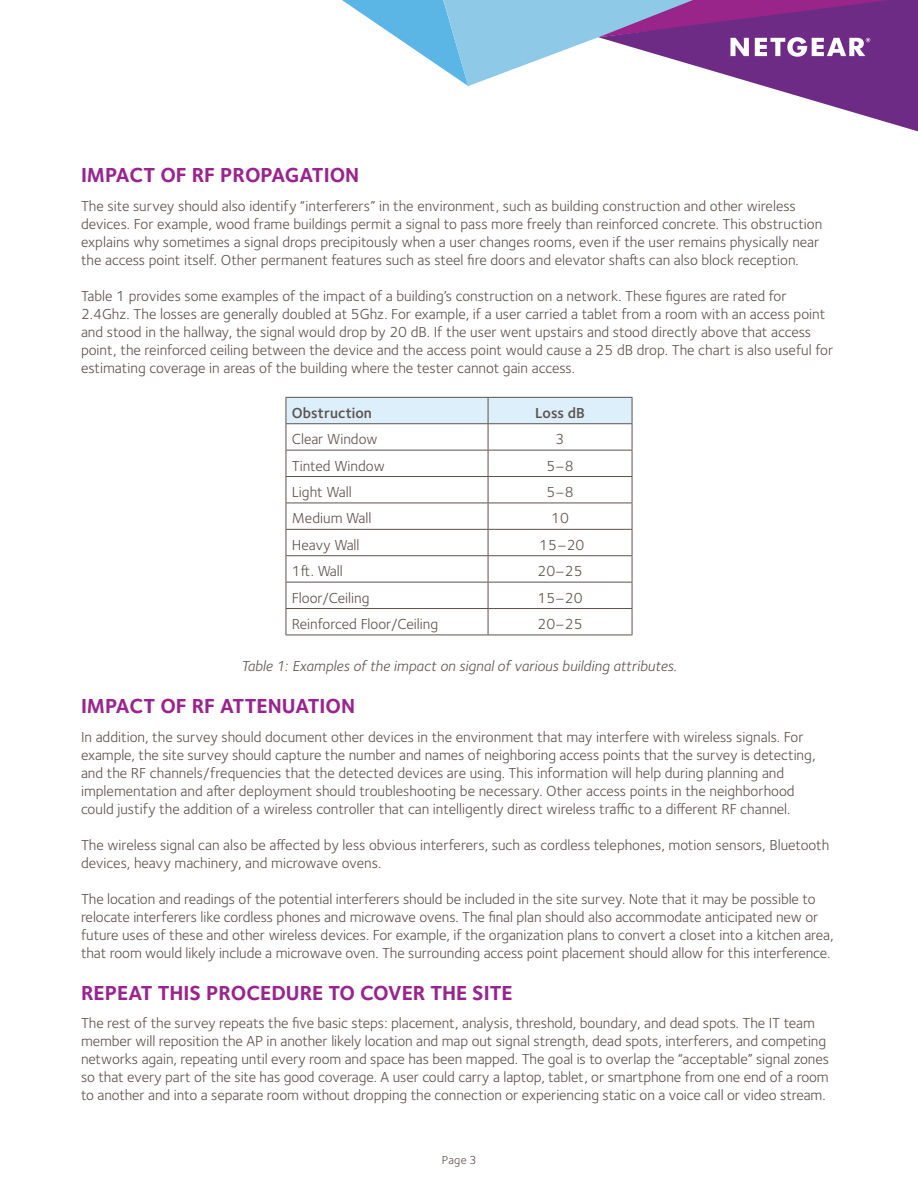
<style>
.page{position:relative;width:918px;height:1188px;background:#fff}
.page>*{position:absolute;margin:0;border:0;box-sizing:border-box;transform-origin:0 0}
.Head{font:700 21px "Foundry Sterling";color:#99248e}
.t1{font:15px/18px "Foundry Sterling";color:#5d514e}
.captions{font:italic 15px "Foundry Sterling";color:#5d514e}
.t2{font:600 15px "Foundry Sterling";color:#5d514e}
.t3{font:12px "Foundry Sterling";color:#5d514e}
</style>
<div class="page">
<svg style="left:342px;top:0;width:576px;height:132px"></svg>
<svg style="left:286px;top:397px;width:347px;height:238px"></svg>
<hr style="left:286px;top:635px;width:202px;height:1px;background:#5d514e">
<hr style="left:488px;top:635px;width:144px;height:1px;background:#5d514e">
<p class="Head" style="left:81px;top:163px;width:280px">IMPACT OF RF PROPAGATION</p>
<p class="t1" style="left:81px;top:197px;width:743px">The site survey should also identify “interferers” in the environment, such as building construction and other wireless devices. For example, wood frame buildings permit a signal to pass more freely than reinforced concrete. This obstruction explains why sometimes a signal drops precipitously when a user changes rooms, even if the user remains physically near the access point itself. Other permanent features such as steel fire doors and elevator shafts can also block reception.</p>
<p class="t1" style="left:81px;top:287px;width:754px">Table 1 provides some examples of the impact of a building’s construction on a network. These figures are rated for 2.4Ghz. The losses are generally doubled at 5Ghz. For example, if a user carried a tablet from a room with an access point and stood in the hallway, the signal would drop by 20 dB. If the user went upstairs and stood directly above that access point, the reinforced ceiling between the device and the access point would cause a 25 dB drop. The chart is also useful for estimating coverage in areas of the building where the tester cannot gain access.</p>
<p class="t2" style="left:292px;top:404px;width:82px">Obstruction</p>
<p class="t2" style="left:535px;top:404px;width:51px">Loss dB</p>
<p class="t1" style="left:292px;top:430px;width:87px">Clear Window</p>
<p class="t1" style="left:556px;top:430px;width:10px">3</p>
<p class="t1" style="left:292px;top:457px;width:94px">Tinted Window</p>
<p class="t1" style="left:546px;top:457px;width:29px">5–8</p>
<p class="t1" style="left:292px;top:483px;width:61px">Light Wall</p>
<p class="t1" style="left:546px;top:483px;width:29px">5–8</p>
<p class="t1" style="left:292px;top:509px;width:81px">Medium Wall</p>
<p class="t1" style="left:551px;top:509px;width:19px">10</p>
<p class="t1" style="left:292px;top:536px;width:69px">Heavy Wall</p>
<p class="t1" style="left:539px;top:536px;width:47px">15–20</p>
<p class="t1" style="left:292px;top:562px;width:53px">1ft. Wall</p>
<p class="t1" style="left:537px;top:562px;width:47px">20–25</p>
<p class="t1" style="left:292px;top:589px;width:79px">Floor/Ceiling</p>
<p class="t1" style="left:537px;top:589px;width:47px">15–20</p>
<p class="t1" style="left:292px;top:615px;width:148px">Reinforced Floor/Ceiling</p>
<p class="t1" style="left:537px;top:615px;width:47px">20–25</p>
<p class="captions" style="left:241px;top:657px;width:437px">Table 1: Examples of the impact on signal of various building attributes.</p>
<p class="Head" style="left:81px;top:693px;width:276px">IMPACT OF RF ATTENUATION</p>
<p class="t1" style="left:81px;top:728px;width:736px">In addition, the survey should document other devices in the environment that may interfere with wireless signals. For example, the site survey should capture the number and names of neighboring access points that the survey is detecting, and the RF channels/frequencies that the detected devices are using. This information will help during planning and implementation and after deployment should troubleshooting be necessary. Other access points in the neighborhood could justify the addition of a wireless controller that can intelligently direct wireless traffic to a different RF channel.</p>
<p class="t1" style="left:81px;top:836px;width:750px">The wireless signal can also be affected by less obvious interferers, such as cordless telephones, motion sensors, Bluetooth devices, heavy machinery, and microwave ovens.</p>
<p class="t1" style="left:81px;top:890px;width:754px">The location and readings of the potential interferers should be included in the site survey. Note that it may be possible to relocate interferers like cordless phones and microwave ovens. The final plan should also accommodate anticipated new or future uses of these and other wireless devices. For example, if the organization plans to convert a closet into a kitchen area, that room would likely include a microwave oven. The surrounding access point placement should allow for this interference.</p>
<p class="Head" style="left:81px;top:980px;width:433px">REPEAT THIS PROCEDURE TO COVER THE SITE</p>
<p class="t1" style="left:81px;top:1014px;width:749px">The rest of the survey repeats the five basic steps: placement, analysis, threshold, boundary, and dead spots. The IT team member will reposition the AP in another likely location and map out signal strength, dead spots, interferers, and competing networks again, repeating until every room and space has been mapped. The goal is to overlap the “acceptable” signal zones so that every part of the site has good coverage. A user could carry a laptop, tablet, or smartphone from one end of a room to another and into a separate room without dropping the connection or experiencing static on a voice call or video stream.</p>
<p class="t3" style="left:442px;top:1153px;width:36px">Page 3</p>
</div>
